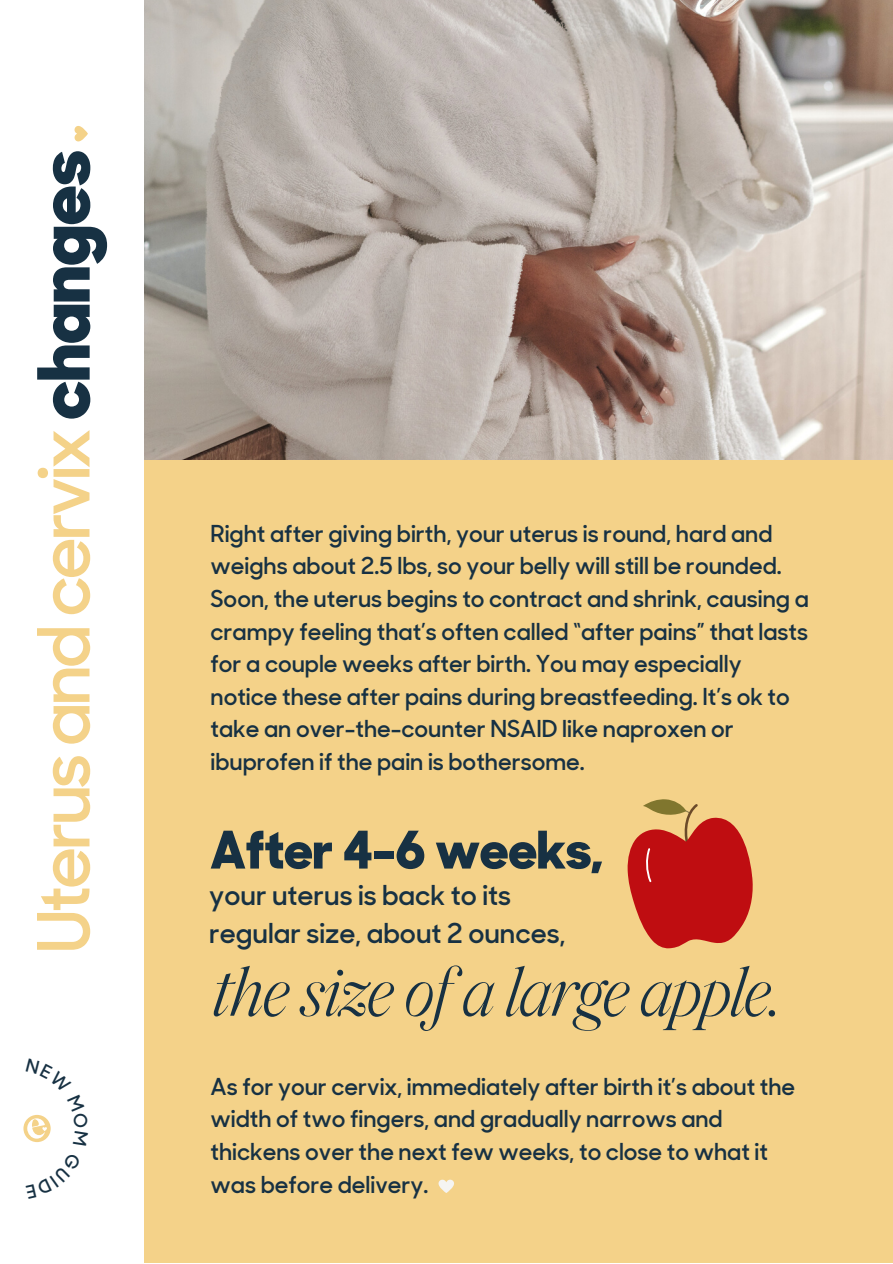
<style>
.page{position:relative;width:893px;height:1264px;background:#fff}
.page>*{position:absolute;margin:0;border:0;box-sizing:border-box;transform-origin:0 0}
.t1{font:600 71.85px "Sharp Sans Display No 1";letter-spacing:-.045em;color:#f4d289}
.t2{font:italic 65.55px "Wulkan Display";letter-spacing:-.04em;color:#173143}
.t3{font:800 51.9px "Sharp Sans Display No 1";color:#173143}
.t4{font:600 27.3px/37.8px "Sharp Sans Display No 1";color:#173143}
.t5{font:600 23.25px/32.5px "Sharp Sans Display No 1";color:#173143}
.s1{font-weight:800;color:#173143}
</style>
<div class="page">
<div style="left:0;top:0;width:892px;height:1262px;background:#f4d289"></div>
<img style="left:144px;top:0;width:748px;height:460px">
<div style="left:0;top:0;width:144px;height:1262px;background:#fff"></div>
<svg style="left:74px;top:126px;width:14px;height:15px"></svg>
<svg style="left:438px;top:1179px;width:16px;height:13px"></svg>
<svg style="left:627px;top:799px;width:126px;height:150px"></svg>
<svg style="left:23px;top:1114px;width:28px;height:29px"></svg>
<h1 class="t1" style="left:36px;top:953px;width:804px;rotate:-90deg">Uterusandcervix <span class="s1">changes</span></h1>
<p class="t5" style="left:210px;top:519px;width:600px">Right after giving birth, your uterus is round, hard and weighs about 2.5 lbs, so your belly will still be rounded.<br>Soon, the uterus begins to contract and shrink, causing a crampy feeling that’s often called “after pains” that lasts for a couple weeks after birth. You may especially notice these after pains during breastfeeding. It’s ok to take an over-the-counter NSAID like naproxen or ibuprofen if the pain is bothersome.</p>
<h3 class="t3" style="left:210px;top:829px;width:394px">After 4-6 weeks,</h3>
<p class="t4" style="left:209px;top:879px;width:357px">your uterus is back to its regular size, about 2 ounces,</p>
<h2 class="t2" style="left:210px;top:953px;width:572px">the size of a large apple.</h2>
<p class="t5" style="left:210px;top:1072px;width:586px">As for your cervix, immediately after birth it’s about the width of two fingers, and gradually narrows and thickens over the next few weeks, to close to what it was before delivery.</p>
</div>
